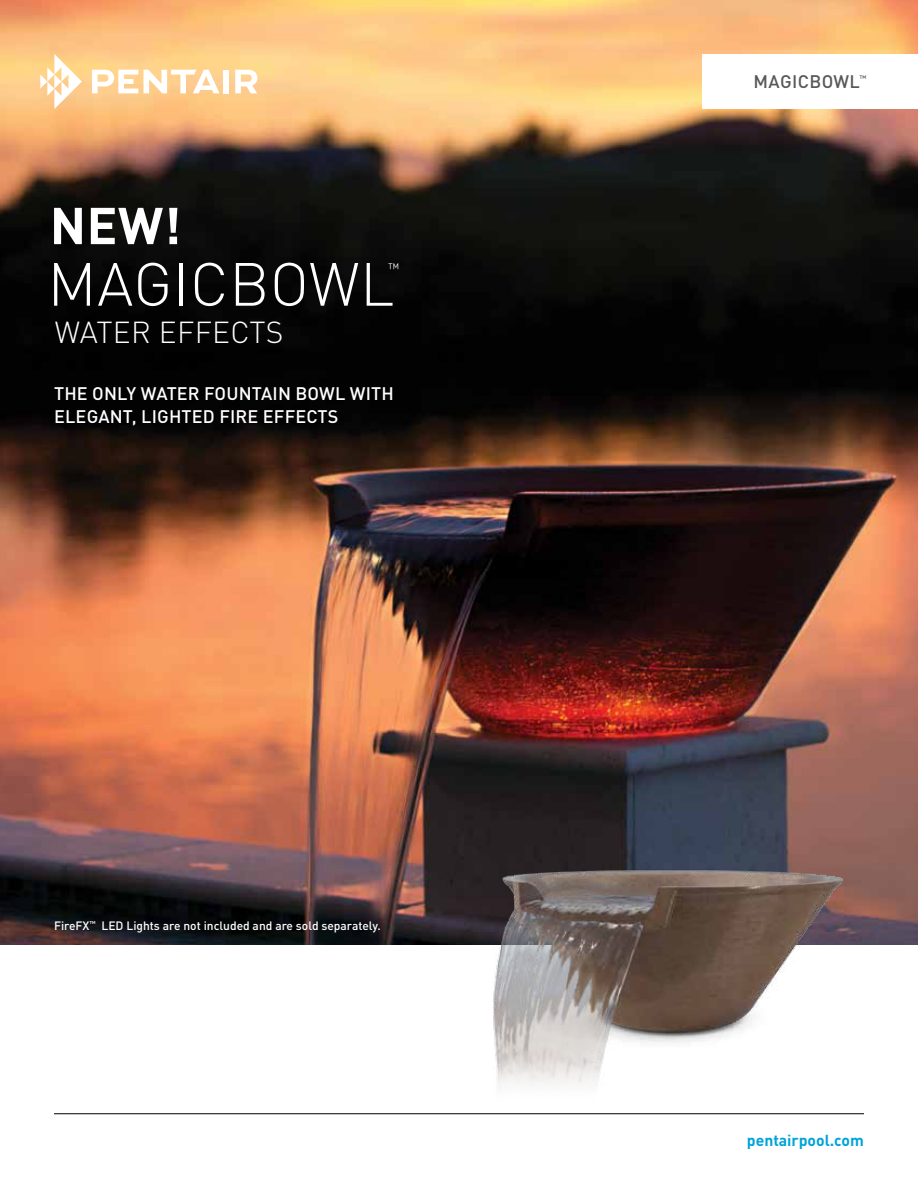
<style>
.page{position:relative;width:918px;height:1188px;background:#fff}
.page>*{position:absolute;margin:0;border:0;box-sizing:border-box;transform-origin:0 0}
.t1{font:300 60px "DIN Pro";letter-spacing:.01em;color:#fff}
.t2{font:700 51px "DIN Pro";color:#fff}
.t3{font:300 30px "DIN Pro";letter-spacing:.01em;color:#fff}
.t4{font:500 18px/22.5px "DIN Pro";letter-spacing:.01em;color:#fff}
.t5{font:500 18px "DIN Pro";letter-spacing:.02em;color:#58595b}
.t6{font:700 15.75px "DIN Pro";color:#00a3d8}
.t7{font:300 13.5px "DIN Pro";color:#fff}
.t8{font:500 12px "DIN Pro";color:#fff}
.t9{font:500 7.8px "DIN Pro";color:#58595b}
</style>
<div class="page">
<img style="left:0;top:0;width:918px;height:945px">
<div style="left:702px;top:54px;width:216px;height:55px;background:#fff"></div>
<hr style="left:54px;top:1113px;width:810px;height:1px;background:#000">
<img style="left:477px;top:785px;width:377px;height:330px">
<svg style="left:40px;top:54px;width:42px;height:55px"></svg>
<svg style="left:92px;top:70px;width:128px;height:23px"></svg>
<div style="left:223px;top:70px;width:6px;height:23px;background:#fff"></div>
<svg style="left:235px;top:70px;width:22px;height:23px"></svg>
<h2 class="t2" style="left:50px;top:183px;width:133px">NEW!</h2>
<h1 class="t1" style="left:47px;top:238px;width:348px">MAGICBOWL</h1>
<p class="t7" style="left:388px;top:257px;width:12px">™</p>
<h3 class="t3" style="left:55px;top:309px;width:230px">WATER EFFECTS</h3>
<p class="t4" style="left:54px;top:381px;width:341px">THE ONLY WATER FOUNTAIN BOWL WITH<br>ELEGANT, LIGHTED FIRE EFFECTS</p>
<p class="t8" style="left:54px;top:916px;width:328px">FireFX<sup>™</sup> LED Lights are not included and are sold separately.</p>
<p class="t5" style="left:754px;top:67px;width:108px">MAGICBOWL</p>
<p class="t9" style="left:859px;top:72px;width:8px">™</p>
<p class="t6" style="left:747px;top:1127px;width:119px">pentairpool.com</p>
</div>
